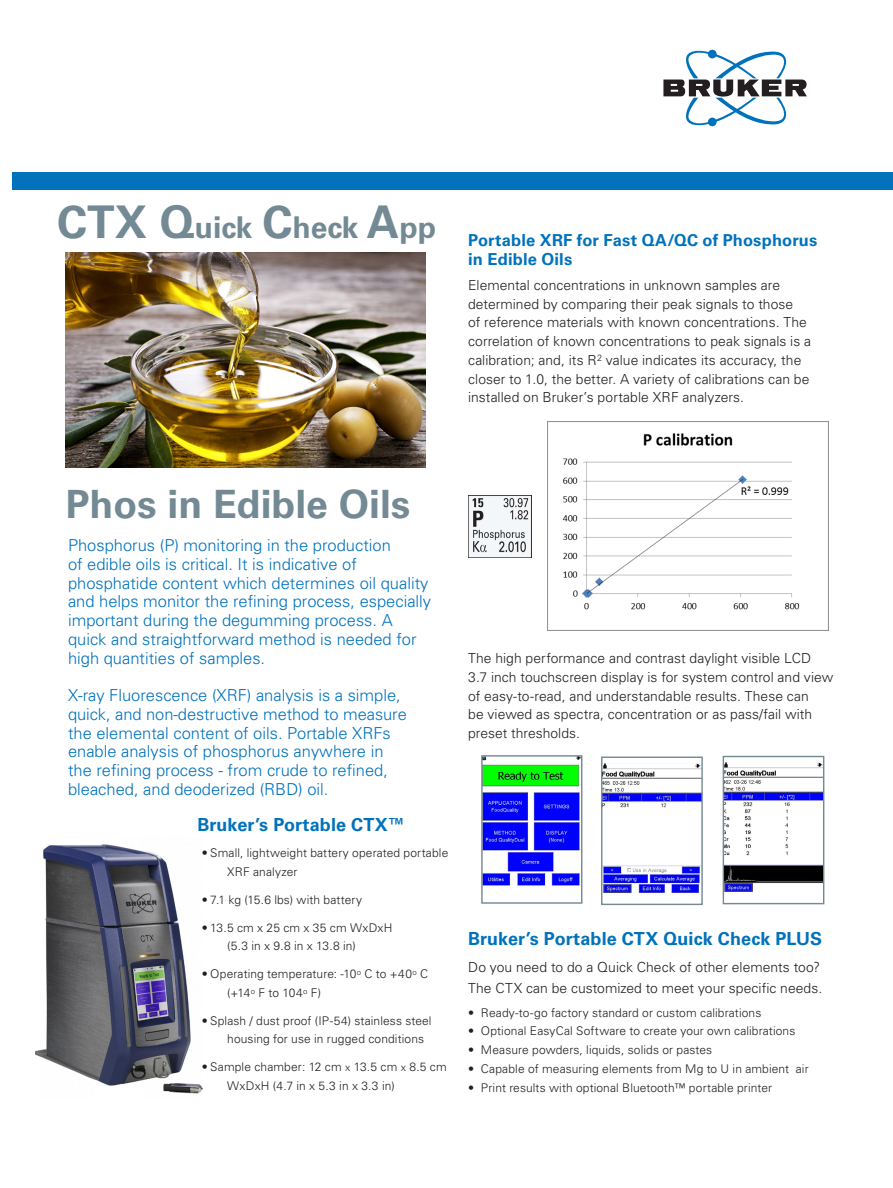
<style>
.page{position:relative;width:893px;height:1188px;background:#fff}
.page>*{position:absolute;margin:0;border:0;box-sizing:border-box;transform-origin:0 0}
.application_headline{font:700 39px "Univers";color:#738a95}
.application_headline-2{font:700 30px "Univers";color:#738a95}
.application_body{font:700 18px "Univers";letter-spacing:.005em;color:#0072bc}
.application_headline-3{font:300 16.5px/18.8px "Univers";color:#0072bc}
.application_body-2{font:700 16.5px/18.8px "Univers";letter-spacing:.01em;color:#0072bc}
.application_body-3{font:300 13.8px/18.8px "Univers";letter-spacing:.005em;color:#231f20}
.t1{font:300 12px/18.8px "Univers";letter-spacing:.01em;color:#231f20}
.s1{font-size:45px}
.s2{font-size:10.5px}
</style>
<div class="page">
<div style="left:13px;top:172px;width:880px;height:17px;background:#0072bc"></div>
<svg style="left:663px;top:50px;width:144px;height:76px"></svg>
<img style="left:65px;top:253px;width:360px;height:215px">
<img style="left:483px;top:757px;width:97px;height:131px">
<div style="left:481px;top:755px;width:101px;height:149px;border:1px solid #738a95"></div>
<img style="left:725px;top:762px;width:97px;height:130px">
<div style="left:723px;top:756px;width:101px;height:148px;border:1px solid #738a95"></div>
<img style="left:603px;top:763px;width:98px;height:130px">
<div style="left:601px;top:757px;width:102px;height:148px;border:1px solid #738a95"></div>
<img style="left:36px;top:844px;width:167px;height:250px">
<img style="left:547px;top:422px;width:281px;height:208px">
<img style="left:468px;top:495px;width:64px;height:62px">
<p class="application_headline-2" style="left:57px;top:210px;width:380px"><span class="s1">CTX Q</span>uick <span class="s1">C</span>heck <span class="s1">A</span>pp</p>
<p class="application_body-2" style="left:468px;top:231px;width:351px">Portable XRF for Fast QA/QC of Phosphorus in Edible Oils</p>
<p class="application_body-3" style="left:468px;top:276px;width:344px">Elemental concentrations in unknown samples are determined by comparing their peak signals to those<br>of reference materials with known concentrations. The correlation of known concentrations to peak signals is a calibration; and, its R<sup>2</sup> value indicates its accuracy, the closer to 1.0, the better. A variety of calibrations can be installed on Bruker’s portable XRF analyzers.</p>
<p class="application_headline" style="left:66px;top:481px;width:346px">Phos in Edible Oils</p>
<p class="application_headline-3" style="left:68px;top:536px;width:365px">Phosphorus (P) monitoring in the production<br>of edible oils is critical. It is indicative of phosphatide content which determines oil quality and helps monitor the refining process, especially important during the degumming process. A quick and straightforward method is needed for high quantities of samples.</p>
<p class="application_headline-3" style="left:68px;top:686px;width:340px">X-ray Fluorescence (XRF) analysis is a simple, quick, and non-destructive method to measure the elemental content of oils. Portable XRFs enable analysis of phosphorus anywhere in the refining process - from crude to refined, bleached, and deoderized (RBD) oil.</p>
<p class="application_body" style="left:198px;top:814px;width:209px">Bruker’s Portable CTX™</p>
<p class="t1" style="left:227px;top:844px;width:223px;text-indent:-26px">• Small, lightweight battery operated portable<br>XRF analyzer</p>
<p class="t1" style="left:202px;top:890px;width:162px">• 7.1 kg (15.6 lbs) with battery</p>
<p class="t1" style="left:227px;top:918px;width:167px;text-indent:-26px">• 13.5 cm x 25 cm x 35 cm WxDxH (5.3 in x 9.8 in x 13.8 in)</p>
<p class="t1" style="left:227px;top:964px;width:202px;text-indent:-26px">• Operating temperature: -10<sup>o</sup> C to +40<sup>o</sup> C (+14<sup>o</sup> F to 104<sup>o</sup> F)</p>
<p class="t1" style="left:227px;top:1011px;width:206px;text-indent:-26px">• Splash / dust proof (IP-54) stainless steel housing for use in rugged conditions</p>
<p class="t1" style="left:227px;top:1057px;width:221px;text-indent:-26px">• Sample chamber: 12 cm <span class="s2">x</span> 13.5 cm <span class="s2">x</span> 8.5 cm<br>WxDxH (4.7 in x 5.3 in x 3.3 in)</p>
<p class="application_body-3" style="left:468px;top:649px;width:367px">The high performance and contrast daylight visible LCD 3.7 inch touchscreen display is for system control and view of easy-to-read, and understandable results. These can<br>be viewed as spectra, concentration or as pass/fail with preset thresholds.</p>
<p class="application_body" style="left:468px;top:928px;width:355px">Bruker’s Portable CTX Quick Check PLUS</p>
<p class="application_body-3" style="left:468px;top:957px;width:356px;line-height:21px">Do you need to do a Quick Check of other elements too?<br>The CTX can be customized to meet your specific needs.</p>
<p class="t1" style="left:468px;top:1003px;width:295px">• Ready-to-go factory standard or custom calibrations</p>
<p class="t1" style="left:468px;top:1022px;width:329px">• Optional EasyCal Software to create your own calibrations</p>
<p class="t1" style="left:468px;top:1041px;width:246px">• Measure powders, liquids, solids or pastes</p>
<p class="t1" style="left:468px;top:1059px;width:342px">• Capable of measuring elements from Mg to U in ambient air</p>
<p class="t1" style="left:468px;top:1078px;width:305px">• Print results with optional Bluetooth™ portable printer</p>
</div>
